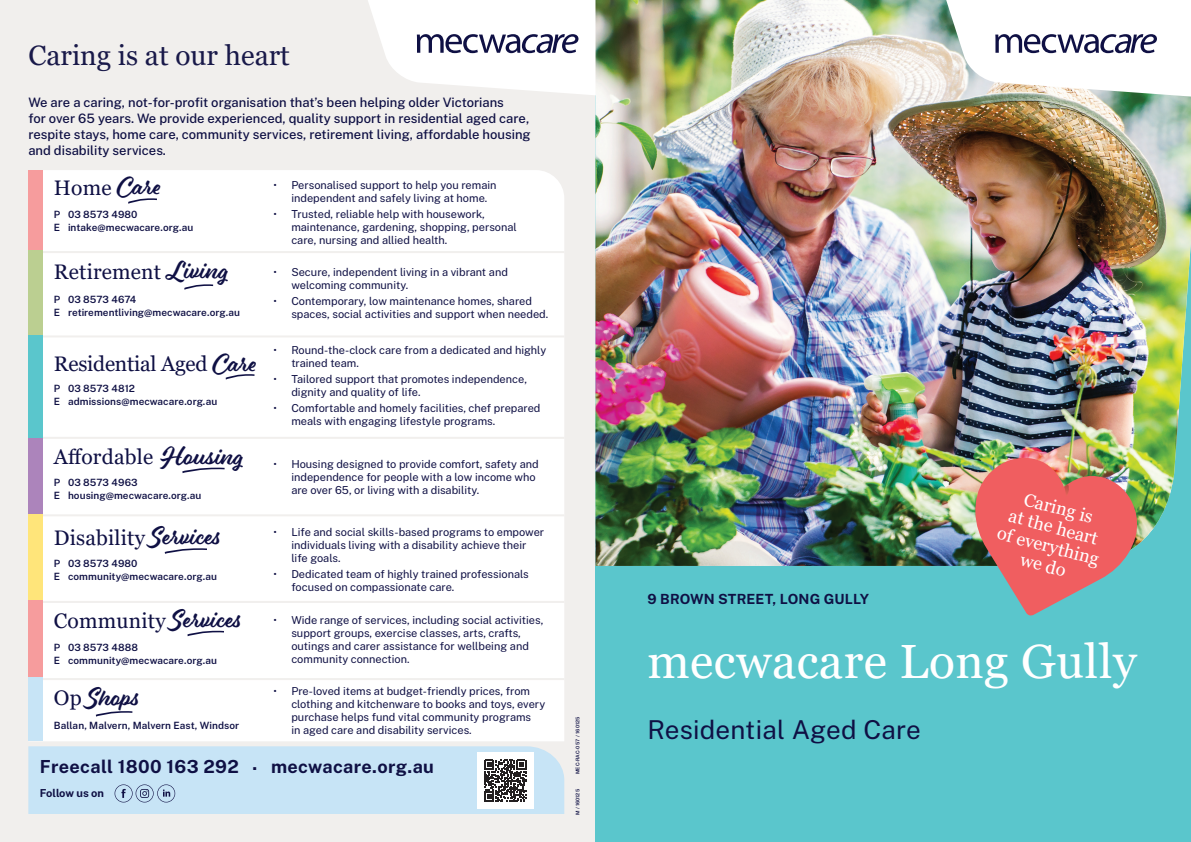
<style>
.page{position:relative;width:1191px;height:842px;background:#f1efed}
.page>*{position:absolute;margin:0;border:0;box-sizing:border-box;transform-origin:0 0}
.t1{font:48px "Georgia";letter-spacing:.01em;color:#fff}
.HEADING{font:28px "Georgia";color:#191949}
.t2{font:26px "Public Sans";letter-spacing:.01em;color:#0f1044}
.t3{font:23.3px "Eds Market Main Script";letter-spacing:.01em;color:#0f1044}
.t4{font:21px "Georgia";letter-spacing:.01em;color:#0f1044}
.t5{font:21px "Georgia";letter-spacing:-.01em;color:#0f1044}
.t6{font:18.1px/19.7px "Georgia";color:#fff;text-align:center}
.t7{font:700 18px "Public Sans";letter-spacing:.02em;color:#0f1044}
.t8{font:700 14px "Public Sans";letter-spacing:.01em;color:#0f1044}
.BODY_COPY{font:500 13px/16px "Public Sans";color:#0f1044}
.t9{font:11px/13px "Public Sans";color:#0f1044}
.t10{font:700 11px "Public Sans";letter-spacing:-.015em;color:#0f1044}
.t11{font:600 10px/13px "Public Sans";letter-spacing:.005em;color:#0f1044}
.t12{font:600 5px "Public Sans";color:#0f1044}
.s1{font-family:"Eds Market Main Script";font-size:23.3px}
.s2{font-family:"Georgia";font-size:21px}
</style>
<div class="page">
<div style="left:595px;top:0;width:596px;height:842px;background:#5ac6cc"></div>
<svg style="left:368px;top:0;width:227px;height:95px;background:#eeeef1"></svg>
<img style="left:595px;top:0;width:596px;height:566px">
<svg style="left:941px;top:0;width:250px;height:98px;background:#e7e9e9"></svg>
<svg style="left:974px;top:456px;width:168px;height:160px"></svg>
<svg style="left:28px;top:746px;width:536px;height:68px;background:#c4deee"></svg>
<div style="left:43px;top:170px;width:521px;height:571px;background:#fff"></div>
<hr style="left:42px;top:251px;width:522px;height:2px;background:#f1efed">
<hr style="left:42px;top:335px;width:522px;height:2px;background:#f1efed">
<hr style="left:42px;top:437px;width:522px;height:2px;background:#f1efed">
<hr style="left:42px;top:514px;width:522px;height:2px;background:#f1efed">
<hr style="left:42px;top:601px;width:522px;height:2px;background:#f1efed">
<svg style="left:226px;top:373px;width:28px;height:7px"></svg>
<svg style="left:165px;top:547px;width:42px;height:7px"></svg>
<svg style="left:182px;top:467px;width:43px;height:6px"></svg>
<svg style="left:128px;top:197px;width:29px;height:7px"></svg>
<svg style="left:184px;top:283px;width:29px;height:7px"></svg>
<svg style="left:187px;top:630px;width:37px;height:6px"></svg>
<div style="left:28px;top:170px;width:15px;height:83px;background:#f69c9d"></div>
<div style="left:28px;top:251px;width:15px;height:91px;background:#bbcf91"></div>
<div style="left:28px;top:336px;width:15px;height:102px;background:#5ac6cc"></div>
<div style="left:28px;top:438px;width:15px;height:76px;background:#ac84bb"></div>
<div style="left:28px;top:514px;width:15px;height:89px;background:#ffe57a"></div>
<div style="left:28px;top:601px;width:15px;height:77px;background:#f69c9d"></div>
<svg style="left:96px;top:710px;width:36px;height:6px"></svg>
<hr style="left:42px;top:678px;width:522px;height:2px;background:#f1efed">
<div style="left:28px;top:677px;width:15px;height:64px;background:#c7e4f6"></div>
<p class="HEADING" style="left:28px;top:39px;width:263px">Caring is at our heart</p>
<p class="BODY_COPY" style="left:28px;top:93px;width:504px">We are a caring, not-for-profit organisation that’s been helping older Victorians<br>for over 65 years. We provide experienced, quality support in residential aged care, respite stays, home care, community services, retirement living, affordable housing and disability services.</p>
<p class="t4" style="left:54px;top:175px;width:109px">Home <span class="s1">Care</span></p>
<p class="t11" style="left:54px;top:207px;width:141px">P 03 8573 4980<br>E intake@mecwacare.org.au</p>
<p class="t4" style="left:54px;top:259px;width:176px">Retirement <span class="s1">Living</span></p>
<p class="t11" style="left:54px;top:293px;width:188px">P 03 8573 4674<br>E retirementliving@mecwacare.org.au</p>
<p class="t5" style="left:54px;top:351px;width:204px">Residential Aged <span class="s1">Care</span></p>
<p class="t11" style="left:54px;top:381px;width:83px">P 03 8573 4812</p>
<p class="t11" style="left:54px;top:394px;width:165px">E admissions@mecwacare.org.au</p>
<p class="t4" style="left:54px;top:444px;width:191px">Affordable <span class="s1">Housing</span></p>
<p class="t11" style="left:54px;top:475px;width:85px">P 03 8573 4963</p>
<p class="t11" style="left:54px;top:488px;width:149px">E housing@mecwacare.org.au</p>
<p class="t4" style="left:54px;top:525px;width:168px">Disability <span class="s1">Services</span></p>
<p class="t11" style="left:54px;top:556px;width:165px">P 03 8573 4980<br>E community@mecwacare.org.au</p>
<p class="t4" style="left:54px;top:608px;width:189px">Community <span class="s1">Services</span></p>
<p class="t11" style="left:54px;top:641px;width:165px">P 03 8573 4888<br>E community@mecwacare.org.au</p>
<p class="t3" style="left:54px;top:683px;width:87px"><span class="s2">Op</span> Shops</p>
<p class="t11" style="left:54px;top:718px;width:187px">Ballan, Malvern, Malvern East, Windsor</p>
<p class="t9" style="left:291px;top:178px;width:207px;text-indent:-18px">• Personalised support to help you remain independent and safely living at home.</p>
<p class="t9" style="left:291px;top:207px;width:227px;text-indent:-18px">• Trusted, reliable help with housework, maintenance, gardening, shopping, personal care, nursing and allied health.</p>
<p class="t9" style="left:291px;top:265px;width:218px;text-indent:-18px">• Secure, independent living in a vibrant and welcoming community.</p>
<p class="t9" style="left:291px;top:294px;width:258px;text-indent:-18px">• Contemporary, low maintenance homes, shared spaces, social activities and support when needed.</p>
<p class="t9" style="left:291px;top:343px;width:256px;text-indent:-18px">• Round-the-clock care from a dedicated and highly trained team.</p>
<p class="t9" style="left:291px;top:372px;width:237px;text-indent:-18px">• Tailored support that promotes independence, dignity and quality of life.</p>
<p class="t9" style="left:291px;top:401px;width:251px;text-indent:-18px">• Comfortable and homely facilities, chef prepared meals with engaging lifestyle programs.</p>
<p class="t9" style="left:291px;top:457px;width:249px;text-indent:-18px">• Housing designed to provide comfort, safety and independence for people with a low income who are over 65, or living with a disability.</p>
<p class="t9" style="left:291px;top:525px;width:254px;text-indent:-18px">• Life and social skills-based programs to empower individuals living with a disability achieve their life goals.</p>
<p class="t9" style="left:291px;top:567px;width:239px;text-indent:-18px">• Dedicated team of highly trained professionals focused on compassionate care.</p>
<p class="t9" style="left:291px;top:613px;width:253px;text-indent:-18px">• Wide range of services, including social activities, support groups, exercise classes, arts, crafts, outings and carer assistance for wellbeing and community connection.</p>
<p class="t9" style="left:291px;top:684px;width:255px;text-indent:-18px">• Pre-loved items at budget-friendly prices, from clothing and kitchenware to books and toys, every purchase helps fund vital community programs<br>in aged care and disability services.</p>
<p class="t7" style="left:40px;top:753px;width:396px">Freecall 1800 163 292 . mecwacare.org.au</p>
<p class="t10" style="left:40px;top:785px;width:66px">Follow us on</p>
<p class="t6" style="left:1010px;top:485px;width:106px;rotate:15deg">Caring is<br>at the heart of everything we do</p>
<p class="t8" style="left:647px;top:588px;width:223px">9 BROWN STREET, LONG GULLY</p>
<p class="t1" style="left:647px;top:632px;width:491px">mecwacare Long Gully</p>
<p class="t12" style="left:574px;top:774px;width:59px;rotate:-90deg">MEC-RAC-057 / 160125</p>
<p class="t2" style="left:647px;top:711px;width:275px">Residential Aged Care</p>
<p class="t12" style="left:574px;top:815px;width:27px;rotate:-90deg">M / 160125</p>
</div>
